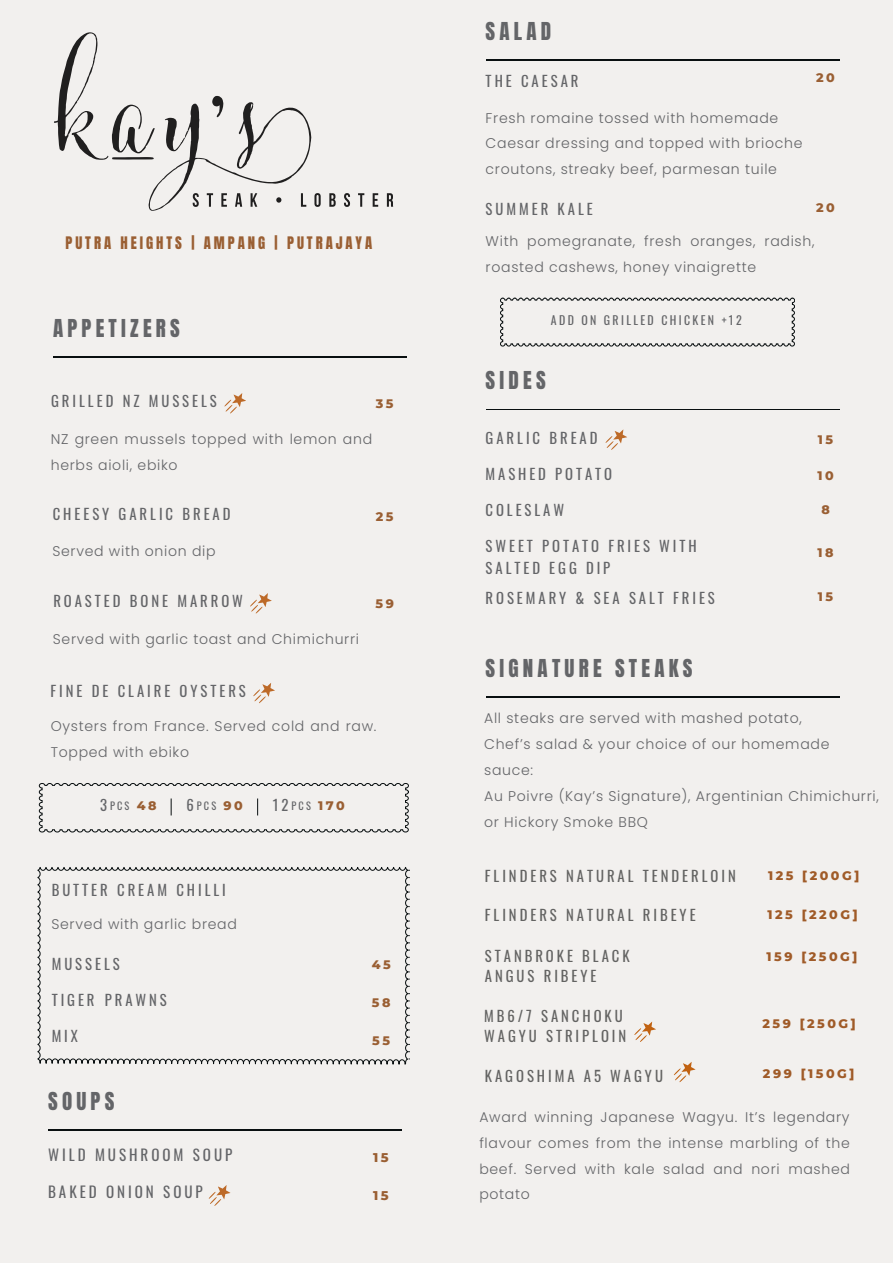
<style>
.page{position:relative;width:893px;height:1264px;background:#fff}
.page>*{position:absolute;margin:0;border:0;box-sizing:border-box;transform-origin:0 0}
.t1{font:21px "Anton";letter-spacing:.2em;color:#646568}
.t2{font:15px "Oswald";letter-spacing:.195em;color:#646568}
.t3{font:14.7px/21.3px "Oswald";letter-spacing:.2em;color:#646568}
.t4{font:14.7px/20.2px "Oswald";letter-spacing:.2em;color:#636362}
.t5{font:14.7px "Anton";letter-spacing:.2em;color:#9a5f33}
.t6{font:300 14.1px/25.8px "Poppins";letter-spacing:.05em;color:#646568}
.t7{font:800 12.9px "Montserrat";color:#9a5f33}
.t8{font:800 12.6px "Montserrat";letter-spacing:.2em;color:#a05b28}
.t9{font:800 12.6px "Montserrat";letter-spacing:.2em;color:#9a5f33}
.t10{font:11.85px "Oswald";letter-spacing:.2em;color:#646568}
.t11{font:10.35px "Oswald";letter-spacing:.2em;color:#646568}
</style>
<div class="page">
<div style="left:0;top:0;width:892px;height:1262px;background:#f2f0ee"></div>
<svg style="left:208px;top:1185px;width:22px;height:21px"></svg>
<svg style="left:224px;top:393px;width:22px;height:21px"></svg>
<svg style="left:250px;top:593px;width:22px;height:21px"></svg>
<svg style="left:253px;top:683px;width:22px;height:20px"></svg>
<svg style="left:54px;top:32px;width:266px;height:179px"></svg>
<svg style="left:329px;top:193px;width:6px;height:14px"></svg>
<svg style="left:344px;top:193px;width:6px;height:14px"></svg>
<svg style="left:358px;top:193px;width:6px;height:14px"></svg>
<svg style="left:372px;top:193px;width:6px;height:14px"></svg>
<svg style="left:387px;top:193px;width:6px;height:14px"></svg>
<hr style="left:48px;top:1129px;width:354px;height:1px;background:#090f10">
<hr style="left:53px;top:356px;width:354px;height:1px;background:#090f10">
<svg style="left:39px;top:783px;width:370px;height:49px"></svg>
<svg style="left:37px;top:867px;width:373px;height:198px"></svg>
<svg style="left:405px;top:1043px;width:5px;height:9px"></svg>
<svg style="left:408px;top:898px;width:2px;height:9px"></svg>
<svg style="left:408px;top:956px;width:2px;height:9px"></svg>
<svg style="left:408px;top:869px;width:2px;height:9px"></svg>
<svg style="left:408px;top:927px;width:2px;height:9px"></svg>
<svg style="left:605px;top:429px;width:22px;height:21px"></svg>
<hr style="left:485px;top:59px;width:354px;height:1px;background:#090f10">
<hr style="left:485px;top:409px;width:354px;height:1px;background:#090f10">
<hr style="left:485px;top:696px;width:354px;height:1px;background:#090f10">
<svg style="left:500px;top:298px;width:294px;height:48px"></svg>
<svg style="left:634px;top:1021px;width:22px;height:21px"></svg>
<svg style="left:674px;top:1062px;width:21px;height:20px"></svg>
<p class="t5" style="left:65px;top:232px;width:308px">PUTRA HEIGHTS | AMPANG | PUTRAJAYA</p>
<h1 class="t1" style="left:53px;top:313px;width:128px">APPETIZERS</h1>
<p class="t3" style="left:51px;top:390px;width:167px">GRILLED NZ MUSSELS</p>
<p class="t9" style="left:376px;top:396px;width:19px">35</p>
<p class="t6" style="left:51px;top:426px;width:323px">NZ green mussels topped with lemon and herbs aioli, ebiko</p>
<p class="t3" style="left:53px;top:502px;width:179px">CHEESY GARLIC BREAD</p>
<p class="t6" style="left:52px;top:538px;width:165px">Served with onion dip</p>
<p class="t3" style="left:53px;top:590px;width:191px">ROASTED BONE MARROW</p>
<p class="t6" style="left:53px;top:626px;width:307px">Served with garlic toast and Chimichurri</p>
<p class="t3" style="left:50px;top:679px;width:197px">FINE DE CLAIRE OYSTERS</p>
<p class="t9" style="left:376px;top:508px;width:19px">25</p>
<p class="t9" style="left:375px;top:596px;width:20px">59</p>
<p class="t6" style="left:51px;top:713px;width:327px">Oysters from France. Served cold and raw.<br>Topped with ebiko</p>
<p class="t3" style="left:100px;top:793px;width:9px">3</p>
<p class="t3" style="left:186px;top:793px;width:9px">6</p>
<p class="t3" style="left:273px;top:793px;width:17px">12</p>
<p class="t9" style="left:137px;top:797px;width:21px">48</p>
<p class="t9" style="left:223px;top:797px;width:21px">90</p>
<p class="t9" style="left:318px;top:797px;width:28px">170</p>
<p class="t11" style="left:110px;top:798px;width:21px">PCS</p>
<p class="t11" style="left:197px;top:798px;width:21px">PCS</p>
<p class="t11" style="left:291px;top:798px;width:21px">PCS</p>
<p class="t3" style="left:52px;top:878px;width:176px">BUTTER CREAM CHILLI</p>
<p class="t6" style="left:51px;top:911px;width:187px">Served with garlic bread</p>
<p class="t3" style="left:52px;top:952px;width:70px">MUSSELS</p>
<p class="t3" style="left:52px;top:988px;width:117px">TIGER PRAWNS</p>
<p class="t3" style="left:52px;top:1024px;width:28px">MIX</p>
<h1 class="t1" style="left:48px;top:1086px;width:68px">SOUPS</h1>
<p class="t2" style="left:48px;top:1143px;width:186px">WILD MUSHROOM SOUP</p>
<p class="t2" style="left:48px;top:1180px;width:156px">BAKED ONION SOUP</p>
<p class="t9" style="left:371px;top:956px;width:20px">45</p>
<p class="t9" style="left:372px;top:994px;width:20px">58</p>
<p class="t9" style="left:372px;top:1032px;width:19px">55</p>
<p class="t7" style="left:373px;top:1149px;width:17px">15</p>
<p class="t7" style="left:373px;top:1187px;width:17px">15</p>
<h1 class="t1" style="left:485px;top:16px;width:67px">SALAD</h1>
<p class="t3" style="left:485px;top:69px;width:94px">THE CAESAR</p>
<p class="t6" style="left:485px;top:105px;width:318px">Fresh romaine tossed with homemade<br>Caesar dressing and topped with brioche croutons, streaky beef, parmesan tuile</p>
<p class="t3" style="left:485px;top:198px;width:109px">SUMMER KALE</p>
<p class="t9" style="left:816px;top:70px;width:20px">20</p>
<p class="t9" style="left:816px;top:200px;width:20px">20</p>
<p class="t6" style="left:485px;top:229px;width:330px">With pomegranate, fresh oranges, radish, roasted cashews, honey vinaigrette</p>
<p class="t10" style="left:551px;top:311px;width:192px">ADD ON GRILLED CHICKEN +12</p>
<h1 class="t1" style="left:485px;top:365px;width:62px">SIDES</h1>
<p class="t3" style="left:485px;top:427px;width:113px">GARLIC BREAD</p>
<p class="t3" style="left:485px;top:463px;width:128px">MASHED POTATO</p>
<p class="t3" style="left:485px;top:499px;width:80px">COLESLAW</p>
<p class="t3" style="left:485px;top:535px;width:212px">SWEET POTATO FRIES WITH<br>SALTED EGG DIP</p>
<p class="t3" style="left:485px;top:586px;width:231px">ROSEMARY &amp; SEA SALT FRIES</p>
<h1 class="t1" style="left:485px;top:653px;width:208px">SIGNATURE STEAKS</h1>
<p class="t9" style="left:817px;top:432px;width:17px">15</p>
<p class="t9" style="left:817px;top:467px;width:18px">10</p>
<p class="t9" style="left:821px;top:501px;width:10px">8</p>
<p class="t9" style="left:817px;top:545px;width:18px">18</p>
<p class="t9" style="left:817px;top:588px;width:17px">15</p>
<p class="t6" style="left:484px;top:705px;width:396px">All steaks are served with mashed potato,<br>Chef’s salad &amp; your choice of our homemade sauce:<br>Au Poivre (Kay’s Signature), Argentinian Chimichurri, or Hickory Smoke BBQ</p>
<p class="t4" style="left:485px;top:865px;width:252px">FLINDERS NATURAL TENDERLOIN</p>
<p class="t4" style="left:485px;top:904px;width:212px">FLINDERS NATURAL RIBEYE</p>
<p class="t4" style="left:485px;top:944px;width:146px">STANBROKE BLACK<br>ANGUS RIBEYE</p>
<p class="t4" style="left:484px;top:1004px;width:144px">MB6/7 SANCHOKU<br>WAGYU STRIPLOIN</p>
<p class="t4" style="left:485px;top:1065px;width:179px">KAGOSHIMA A5 WAGYU</p>
<p class="t8" style="left:768px;top:867px;width:93px">125 [200G]</p>
<p class="t8" style="left:767px;top:906px;width:92px">125 [220G]</p>
<p class="t8" style="left:766px;top:949px;width:92px">159 [250G]</p>
<p class="t8" style="left:762px;top:1015px;width:95px">259 [250G]</p>
<p class="t8" style="left:762px;top:1065px;width:93px">299 [150G]</p>
<p class="t6" style="left:479px;top:1103px;width:372px;text-align:justify">Award winning Japanese Wagyu. It’s legendary flavour comes from the intense marbling of the beef. Served with kale salad and nori mashed potato</p>
</div>
